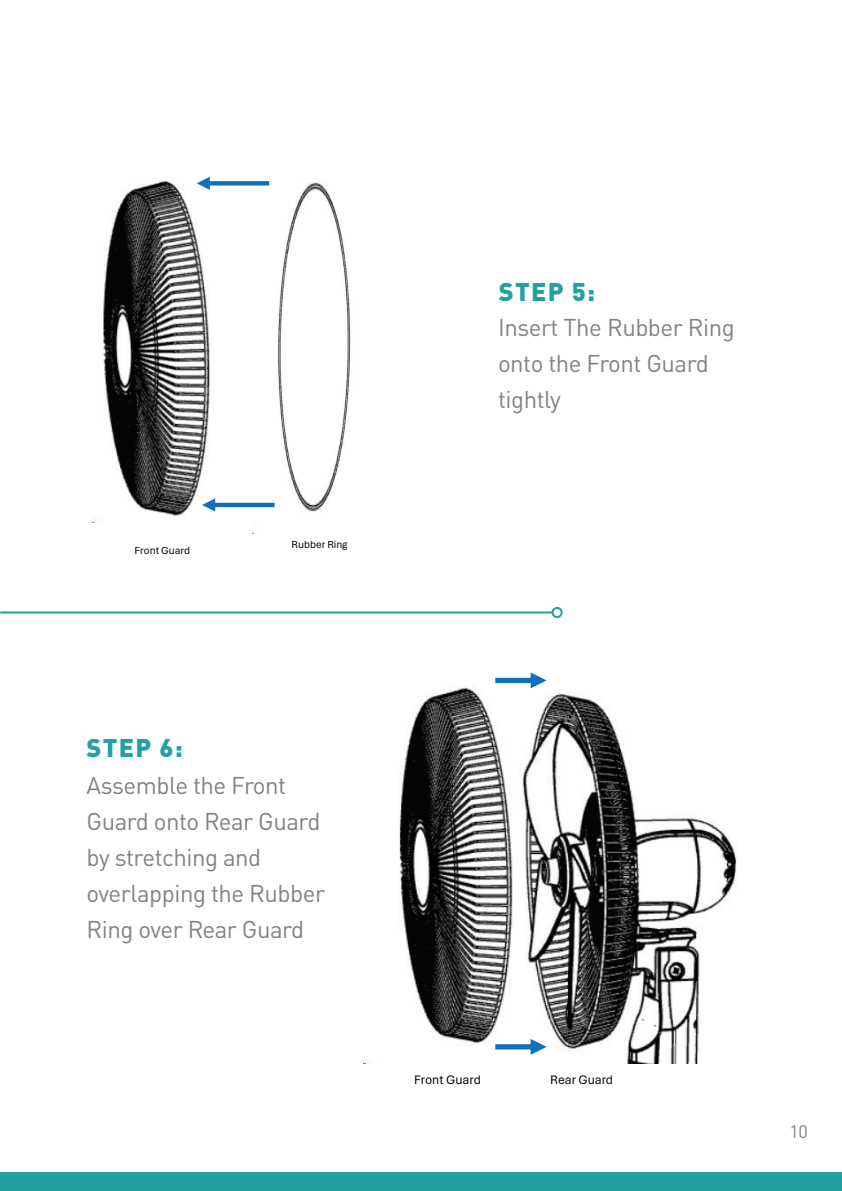
<style>
.page{position:relative;width:842px;height:1191px;background:#fff}
.page>*{position:absolute;margin:0;border:0;box-sizing:border-box;transform-origin:0 0}
.t1{font:900 25.2px "DIN Pro";letter-spacing:.05em;color:#23a09f}
.t2{font:24px/36px "DIN Pro";letter-spacing:-.02em;color:#808285}
.t3{font:18px "DIN Pro";color:#808285}
.t4{font:13px "Aptos";color:#040503}
.t5{font:10.8px "Aptos";color:#040503}
</style>
<div class="page">
<div style="left:0;top:1172px;width:842px;height:19px;background:#23a09f"></div>
<hr style="left:0;top:611px;width:553px;height:2px;background:#23a09f">
<div style="left:551px;top:607px;width:12px;height:11px;border:2px solid #23a09f;border-radius:50%"></div>
<img style="left:253px;top:181px;width:98px;height:352px">
<img style="left:92px;top:176px;width:118px;height:347px">
<svg style="left:197px;top:177px;width:72px;height:13px"></svg>
<svg style="left:202px;top:498px;width:73px;height:13px"></svg>
<img style="left:364px;top:680px;width:373px;height:383px">
<svg style="left:495px;top:672px;width:51px;height:16px"></svg>
<svg style="left:495px;top:1039px;width:51px;height:15px"></svg>
<p class="t5" style="left:135px;top:543px;width:57px">Front Guard</p>
<p class="t5" style="left:292px;top:537px;width:57px">Rubber Ring</p>
<p class="t1" style="left:499px;top:274px;width:98px">STEP 5:</p>
<p class="t2" style="left:498px;top:307px;width:238px">Insert The Rubber Ring onto the Front Guard tightly</p>
<p class="t1" style="left:87px;top:730px;width:98px">STEP 6:</p>
<p class="t2" style="left:87px;top:764px;width:240px">Assemble the Front<br>Guard onto Rear Guard by stretching and overlapping the Rubber<br>Ring over Rear Guard</p>
<p class="t4" style="left:414px;top:1070px;width:68px">Front Guard</p>
<p class="t4" style="left:550px;top:1070px;width:64px">Rear Guard</p>
<p class="t3" style="left:789px;top:1117px;width:20px">10</p>
</div>
